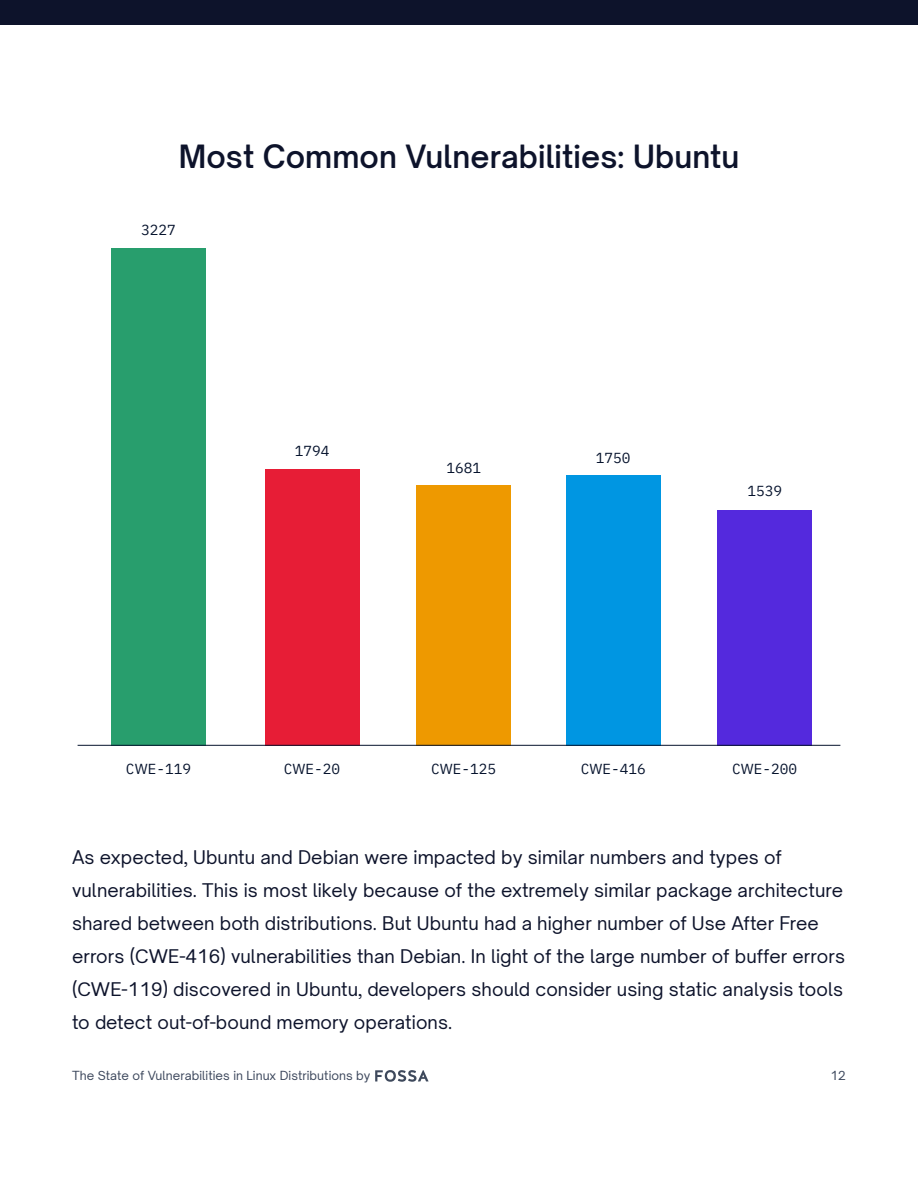
<style>
.page{position:relative;width:918px;height:1188px;background:#fff}
.page>*{position:absolute;margin:0;border:0;box-sizing:border-box;transform-origin:0 0}
.H3_-_Section_Title{font:600 30px "Open Sauce Two";letter-spacing:.005em;color:#0d132b}
.Paragraph{font:18px/33px "Open Sauce Two";letter-spacing:.005em;color:#0d132b}
.t1{font:14.4px "i A Writer Quattro S";color:#06132d}
.Page_Number{font:12px "Open Sauce Two";letter-spacing:.005em;color:#3c475c}
</style>
<div class="page">
<div style="left:0;top:0;width:918px;height:24px;background:#0d132b"></div>
<div style="left:111px;top:248px;width:95px;height:498px;background:#289e6d"></div>
<div style="left:265px;top:469px;width:94px;height:277px;background:#e71d36"></div>
<div style="left:417px;top:486px;width:94px;height:260px;background:#e90"></div>
<div style="left:566px;top:475px;width:94px;height:271px;background:#0096e2"></div>
<div style="left:718px;top:510px;width:94px;height:236px;background:#5429dd"></div>
<hr style="left:78px;top:745px;width:762px;height:1px;background:#06132d">
<svg style="left:375px;top:1070px;width:54px;height:12px"></svg>
<p class="H3_-_Section_Title" style="left:179px;top:137px;width:562px">Most Common Vulnerabilities: Ubuntu</p>
<p class="t1" style="left:141px;top:219px;width:36px">3227</p>
<p class="t1" style="left:295px;top:440px;width:36px">1794</p>
<p class="t1" style="left:446px;top:457px;width:36px">1681</p>
<p class="t1" style="left:596px;top:446px;width:36px">1750</p>
<p class="t1" style="left:747px;top:480px;width:36px">1539</p>
<p class="t1" style="left:126px;top:758px;width:67px">CWE-119</p>
<p class="t1" style="left:284px;top:758px;width:58px">CWE-20</p>
<p class="t1" style="left:431px;top:758px;width:67px">CWE-125</p>
<p class="t1" style="left:581px;top:758px;width:67px">CWE-416</p>
<p class="t1" style="left:732px;top:758px;width:67px">CWE-200</p>
<p class="Paragraph" style="left:72px;top:840px;width:775px">As expected, Ubuntu and Debian were impacted by similar numbers and types of vulnerabilities. This is most likely because of the extremely similar package architecture shared between both distributions. But Ubuntu had a higher number of Use After Free errors (CWE-416) vulnerabilities than Debian. In light of the large number of buffer errors (CWE-119) discovered in Ubuntu, developers should consider using static analysis tools to detect out-of-bound memory operations.</p>
<p class="Page_Number" style="left:72px;top:1068px;width:300px">The State of Vulnerabilities in Linux Distributions by</p>
<p class="Page_Number" style="left:831px;top:1068px;width:17px">12</p>
</div>
